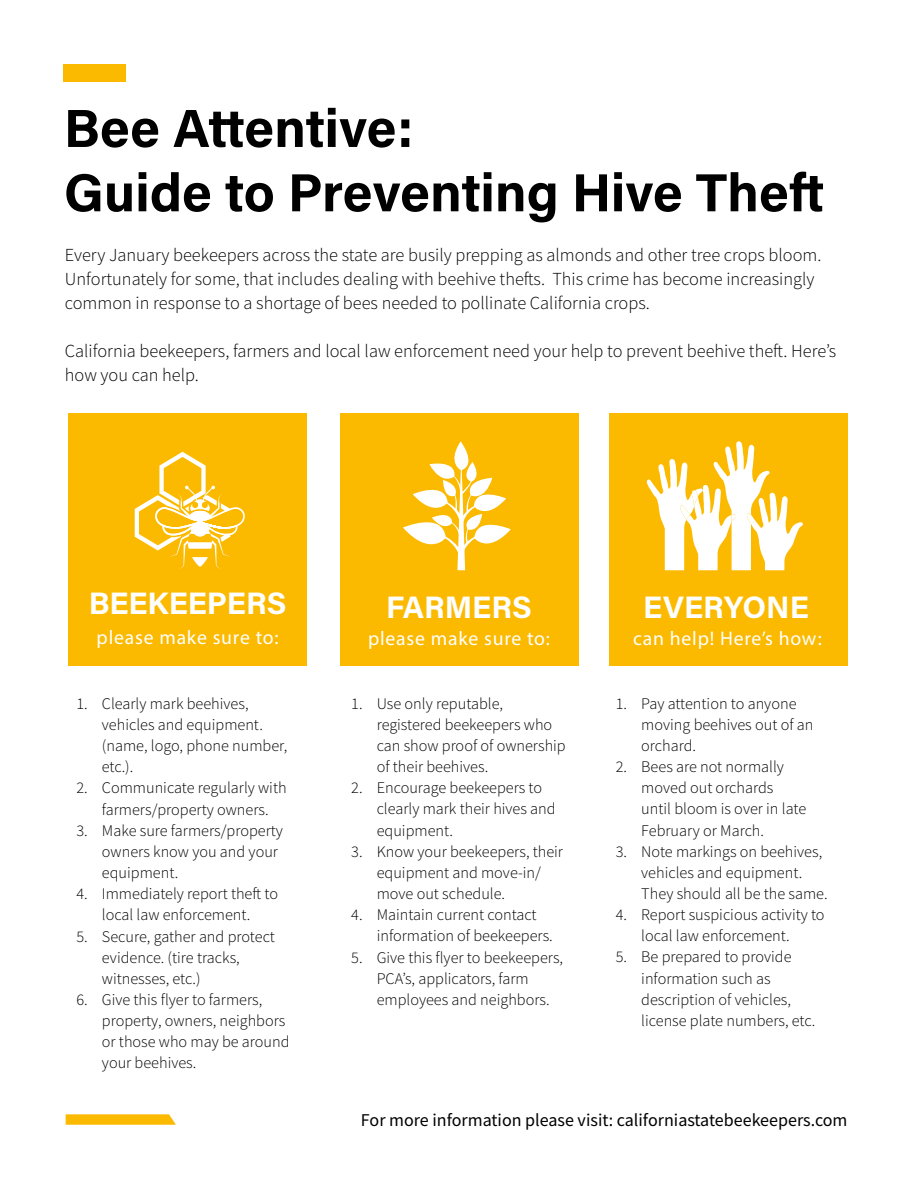
<style>
.page{position:relative;width:918px;height:1188px;background:#fff}
.page>*{position:absolute;margin:0;border:0;box-sizing:border-box;transform-origin:0 0}
.t1{font:700 53.55px/64.3px "Acumin Pro";letter-spacing:-.005em;color:#000}
.t2{font:700 31.05px "Acumin Pro";letter-spacing:-.005em;color:#fff}
.t3{font:19.8px "Myriad Pro";letter-spacing:.04em;color:#fff}
.t4{font:300 18.3px/24px "Source Sans Pro";color:#000}
.t5{font:18px "Source Sans Pro";color:#000}
.t6{font:300 16.2px/21.1px "Source Sans Pro";color:#000}
</style>
<div class="page">
<div style="left:64px;top:64px;width:62px;height:18px;background:#fbba00"></div>
<svg style="left:66px;top:1114px;width:110px;height:11px"></svg>
<div style="left:68px;top:414px;width:239px;height:252px;background:#fbba00"></div>
<div style="left:340px;top:414px;width:238px;height:252px;background:#fbba00"></div>
<div style="left:609px;top:414px;width:239px;height:252px;background:#fbba00"></div>
<svg style="left:135px;top:452px;width:110px;height:118px"></svg>
<svg style="left:646px;top:441px;width:157px;height:129px"></svg>
<svg style="left:403px;top:441px;width:108px;height:129px"></svg>
<h1 class="t1" style="left:64px;top:94px;width:762px">Bee Attentive:<br>Guide to Preventing Hive Theft</h1>
<p class="t4" style="left:65px;top:243px;width:758px">Every January beekeepers across the state are busily prepping as almonds and other tree crops bloom.<br>Unfortunately for some, that includes dealing with beehive thefts. This crime has become increasingly common in response to a shortage of bees needed to pollinate California crops.</p>
<p class="t4" style="left:65px;top:339px;width:773px">California beekeepers, farmers and local law enforcement need your help to prevent beehive theft. Here’s how you can help.</p>
<h2 class="t2" style="left:89px;top:582px;width:199px">BEEKEEPERS</h2>
<h2 class="t2" style="left:386px;top:586px;width:148px">FARMERS</h2>
<h2 class="t2" style="left:643px;top:586px;width:167px">EVERYONE</h2>
<p class="t3" style="left:97px;top:625px;width:183px">please make sure to:</p>
<p class="t3" style="left:368px;top:626px;width:183px">please make sure to:</p>
<p class="t3" style="left:633px;top:626px;width:190px">can help! Here’s how:</p>
<p class="t6" style="left:102px;top:693px;width:187px;text-indent:-25px">1. Clearly mark beehives, vehicles and equipment. (name, logo, phone number, etc.).</p>
<p class="t6" style="left:77px;top:777px;width:212px;text-align:center">2. Communicate regularly with farmers/property owners.</p>
<p class="t6" style="left:102px;top:820px;width:183px;text-indent:-25px">3. Make sure farmers/property owners know you and your equipment.</p>
<p class="t6" style="left:77px;top:883px;width:203px;text-align:center">4. Immediately report theft to local law enforcement.</p>
<p class="t6" style="left:102px;top:926px;width:174px;text-indent:-25px">5. Secure, gather and protect evidence. (tire tracks, witnesses, etc.)</p>
<p class="t6" style="left:102px;top:989px;width:189px;text-indent:-25px">6. Give this flyer to farmers, property, owners, neighbors or those who may be around your beehives.</p>
<p class="t6" style="left:377px;top:693px;width:191px;text-indent:-25px">1. Use only reputable, registered beekeepers who can show proof of ownership of their beehives.</p>
<p class="t6" style="left:377px;top:777px;width:181px;text-indent:-25px">2. Encourage beekeepers to clearly mark their hives and equipment.</p>
<p class="t6" style="left:377px;top:841px;width:188px;text-indent:-25px">3. Know your beekeepers, their equipment and move-in/ move out schedule.</p>
<p class="t6" style="left:377px;top:904px;width:178px;text-indent:-25px">4. Maintain current contact information of beekeepers.</p>
<p class="t6" style="left:377px;top:947px;width:188px;text-indent:-25px">5. Give this flyer to beekeepers,<br>PCA’s, applicators, farm employees and neighbors.</p>
<p class="t6" style="left:641px;top:693px;width:174px;text-indent:-25px">1. Pay attention to anyone moving beehives out of an orchard.</p>
<p class="t6" style="left:641px;top:756px;width:166px;text-indent:-25px">2. Bees are not normally moved out orchards until bloom is over in late<br>February or March.</p>
<p class="t6" style="left:641px;top:841px;width:188px;text-indent:-25px">3. Note markings on beehives, vehicles and equipment.<br>They should all be the same.</p>
<p class="t6" style="left:616px;top:904px;width:210px;text-align:center">4. Report suspicious activity to local law enforcement.</p>
<p class="t6" style="left:641px;top:947px;width:176px;text-indent:-25px">5. Be prepared to provide information such as description of vehicles, license plate numbers, etc.</p>
<p class="t5" style="left:361px;top:1109px;width:488px">For more information please visit: californiastatebeekeepers.com</p>
</div>
